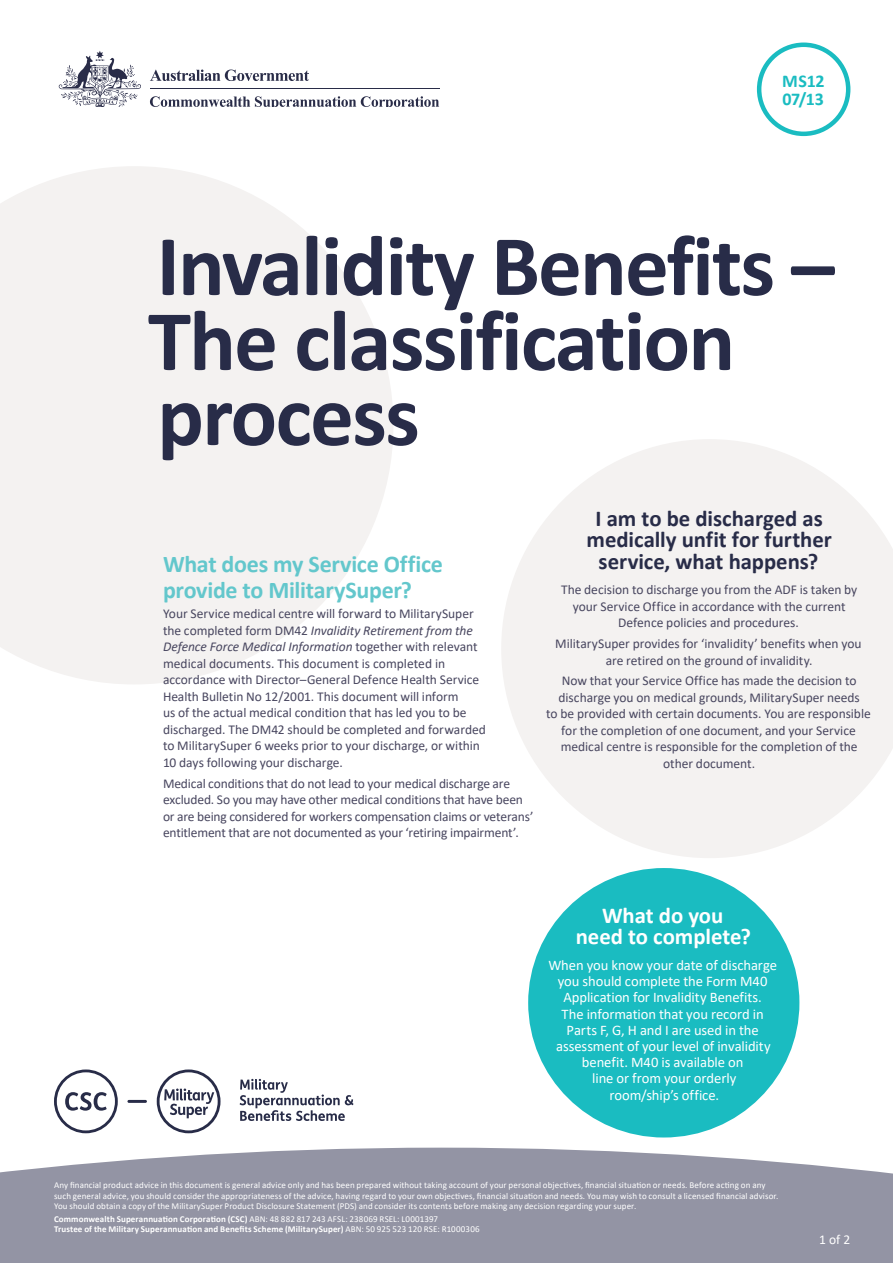
<style>
.page{position:relative;width:893px;height:1263px;background:#fff}
.page>*{position:absolute;margin:0;border:0;box-sizing:border-box;transform-origin:0 0}
.t1{font:700 87px/75px "Calibri";letter-spacing:-.02em;color:#282c48}
.t2{font:700 24px/25.5px "Calibri";letter-spacing:-.01em;color:#63c7cc}
.t3{font:700 22.8px/21.5px "Calibri";letter-spacing:-.005em;color:#282c48;text-align:center}
.t4{font:700 22.8px/21.5px "Calibri";letter-spacing:-.005em;color:#fff;text-align:center}
.t5{font:700 18px/18px "Calibri";letter-spacing:-.015em;color:#1abcc1}
.t6{font:14.55px/16.2px "Calibri";letter-spacing:-.005em;color:#fff;text-align:center}
.t7{font:13.5px/16.5px "Calibri";letter-spacing:-.005em;color:#48465f;text-align:center}
.t8{font:13.5px "Calibri";color:#fff}
.t9{font:9px/10.5px "Calibri";letter-spacing:.01em;color:#fff}
.t10{font:700 9px/10.5px "Calibri";letter-spacing:.015em;color:#fff}
.s1{font-style:italic}
.s2{font-weight:400}
</style>
<div class="page">
<svg style="left:59px;top:51px;width:82px;height:56px"></svg>
<hr style="left:150px;top:88px;width:289px;height:1px;background:#292c48">
<svg style="left:150px;top:96px;width:289px;height:11px"></svg>
<svg style="left:150px;top:70px;width:159px;height:11px"></svg>
<svg style="left:0;top:1148px;width:893px;height:115px;background:#9a9baa"></svg>
<hr style="left:127px;top:1100px;width:20px;height:3px;background:#282c48">
<svg style="left:54px;top:1069px;width:64px;height:64px"></svg>
<svg style="left:240px;top:1079px;width:113px;height:42px"></svg>
<svg style="left:157px;top:1069px;width:63px;height:64px"></svg>
<div style="left:757px;top:43px;width:93px;height:93px;border:4px solid #1abcc1;border-radius:50%"></div>
<svg style="left:0;top:166px;width:393px;height:518px;fill:#f4f2f1"></svg>
<svg style="left:501px;top:439px;width:392px;height:419px;fill:#f4f2f1"></svg>
<div style="left:528px;top:868px;width:271px;height:269px;background:#1abcc1;border-radius:50%"></div>
<h3 class="t5" style="left:782px;top:72px;width:44px">MS12<br>07/13</h3>
<h1 class="t1" style="left:148px;top:227px;width:688px">Invalidity Benefits –<br>The classification process</h1>
<h2 class="t2" style="left:163px;top:551px;width:281px">What does my Service Office provide to MilitarySuper?</h2>
<p class="t7" style="left:163px;top:605px;width:324px;text-align:left">Your Service medical centre will forward to MilitarySuper the completed form DM42 <span class="s1">Invalidity Retirement from the Defence Force Medical Information</span> together with relevant medical documents. This document is completed in accordance with Director–General Defence Health Service Health Bulletin No 12/2001. This document will inform<br>us of the actual medical condition that has led you to be discharged. The DM42 should be completed and forwarded to MilitarySuper 6 weeks prior to your discharge, or within 10 days following your discharge.</p>
<p class="t7" style="left:163px;top:774px;width:372px;text-align:left">Medical conditions that do not lead to your medical discharge are excluded. So you may have other medical conditions that have been or are being considered for workers compensation claims or veterans’ entitlement that are not documented as your ‘retiring impairment’.</p>
<h3 class="t3" style="left:587px;top:507px;width:247px">I am to be discharged as medically unfit for further service, what happens?</h3>
<p class="t7" style="left:561px;top:581px;width:298px">The decision to discharge you from the ADF is taken by your Service Office in accordance with the current<br>Defence policies and procedures.</p>
<p class="t7" style="left:555px;top:635px;width:308px">MilitarySuper provides for ‘invalidity’ benefits when you are retired on the ground of invalidity.</p>
<p class="t7" style="left:546px;top:672px;width:326px">Now that your Service Office has made the decision to discharge you on medical grounds, MilitarySuper needs<br>to be provided with certain documents. You are responsible for the completion of one document, and your Service medical centre is responsible for the completion of the other document.</p>
<h3 class="t4" style="left:576px;top:904px;width:177px">What do you<br>need to complete?</h3>
<p class="t6" style="left:548px;top:956px;width:230px">When you know your date of discharge you should complete the Form M40<br>Application for Invalidity Benefits.<br>The information that you record in<br>Parts F, G, H and I are used in the assessment of your level of invalidity benefit. M40 is available on<br>line or from your orderly<br>room/ship’s office.</p>
<p class="t9" style="left:54px;top:1180px;width:726px">Any financial product advice in this document is general advice only and has been prepared without taking account of your personal objectives, financial situation or needs. Before acting on any such general advice, you should consider the appropriateness of the advice, having regard to your own objectives, financial situation and needs. You may wish to consult a licensed financial advisor.<br>You should obtain a copy of the MilitarySuper Product Disclosure Statement (PDS) and consider its contents before making any decision regarding your super.</p>
<p class="t10" style="left:54px;top:1213px;width:427px">Commonwealth Superannuation Corporation (CSC) <span class="s2">ABN: 48 882 817 243 AFSL: 238069 RSEL: L0001397<br></span>Trustee of the Military Superannuation and Benefits Scheme (MilitarySuper) <span class="s2">ABN: 50 925 523 120 RSE: R1000306</span></p>
<p class="t8" style="left:819px;top:1230px;width:33px">1 of 2</p>
</div>
